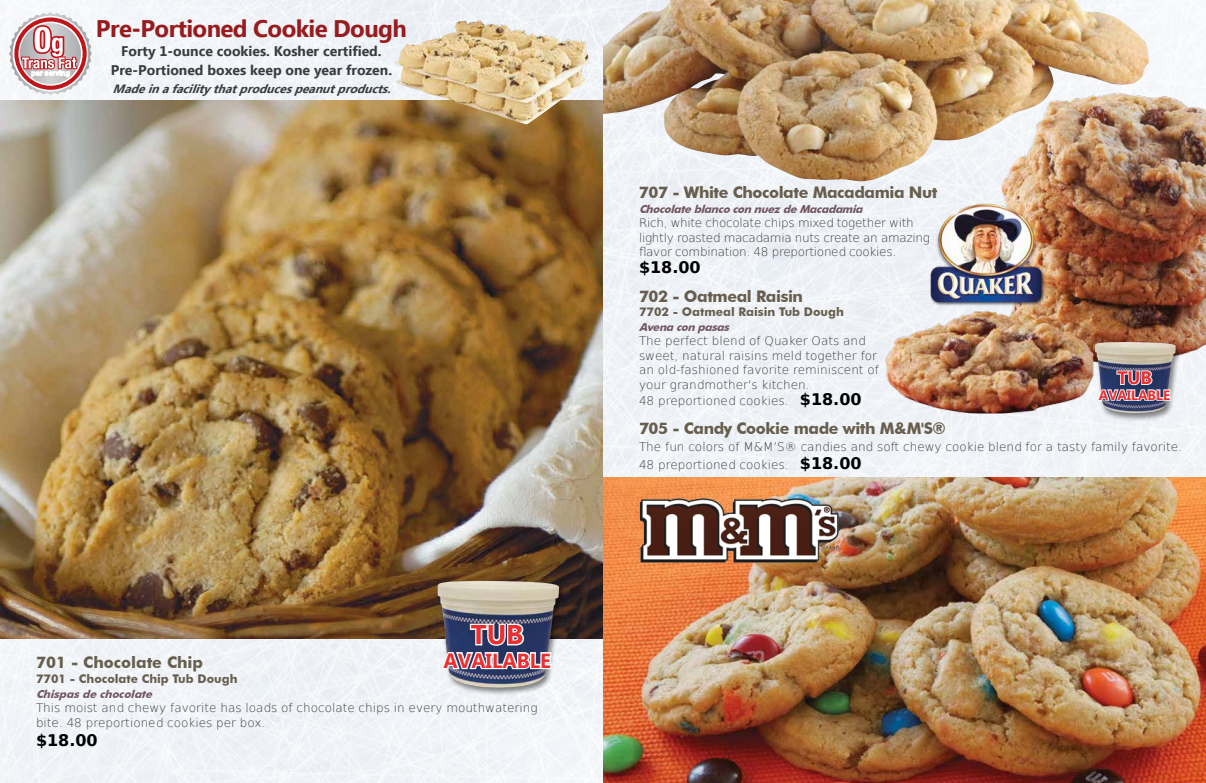
<style>
.page{position:relative;width:1206px;height:783px;background:#fff}
.page>*{position:absolute;margin:0;border:0;box-sizing:border-box;transform-origin:0 0}
.t1{font:700 27.1px "Ebrima";color:#ee2d2f}
.t2{font:700 24px "Ebrima";letter-spacing:-.025em;color:#981b1e}
.t3{font:700 20.3px "Ebrima";color:#ee2d2f}
.t4{font:700 18px "Ebrima";color:#ee2d2f}
.t5{font:700 16px "Futura BT";letter-spacing:-.025em;color:#675e4e}
.t6{font:700 16px "Futura BT";color:#675e4e}
.t7{font:700 16px "DejaVu Sans";color:#000}
.t8{font:700 14px/19px "Ebrima";color:#393b3c;text-align:center}
.t9{font:700 13.5px "Ebrima";color:#ee2d2f}
.t10{font:200 12px/14.4px "DejaVu Sans";color:#393b3c}
.t11{font:200 12px/14.4px "DejaVu Sans";letter-spacing:-.025em;color:#393b3c}
.t12{font:700 12px "Futura BT";color:#675e4e}
.t13{font:italic 700 12px "Ebrima";color:#393b3c}
.t14{font:italic 700 11px "Futura BT";color:#71555f}
.s1{font-weight:700;font-size:16px;color:#000}
</style>
<div class="page">
<img style="left:0;top:0;width:1206px;height:783px">
<img style="left:0;top:101px;width:603px;height:538px">
<svg style="left:9px;top:12px;width:83px;height:83px"></svg>
<img style="left:394px;top:12px;width:202px;height:112px">
<div style="left:435px;top:579px;width:132px;height:117px;background:#000;opacity:.48"></div>
<img style="left:437px;top:581px;width:122px;height:107px">
<svg style="left:440px;top:622px;width:113px;height:49px"></svg>
<img style="left:604px;top:0;width:66px;height:45px">
<img style="left:882px;top:87px;width:324px;height:333px">
<img style="left:603px;top:477px;width:603px;height:306px">
<img style="left:929px;top:201px;width:117px;height:109px">
<img style="left:636px;top:496px;width:206px;height:69px">
<div style="left:1093px;top:341px;width:90px;height:81px;background:#000;opacity:.48"></div>
<img style="left:1095px;top:342px;width:81px;height:71px">
<svg style="left:1096px;top:369px;width:76px;height:33px"></svg>
<h2 class="t2" style="left:96px;top:11px;width:313px">Pre-Portioned Cookie Dough</h2>
<p class="t8" style="left:111px;top:42px;width:283px">Forty 1-ounce cookies. Kosher certified.<br>Pre-Portioned boxes keep one year frozen.</p>
<p class="t13" style="left:113px;top:80px;width:286px">Madeinafacilitythatproducespeanutproducts.</p>
<h1 class="t1" style="left:471px;top:614px;width:54px">TUB</h1>
<h3 class="t3" style="left:444px;top:645px;width:109px">AVAILABLE</h3>
<h3 class="t6" style="left:36px;top:653px;width:169px">701 - Chocolate Chip</h3>
<p class="t12" style="left:36px;top:671px;width:203px">7701 - Chocolate Chip Tub Dough</p>
<p class="t14" style="left:36px;top:687px;width:121px">Chispasde chocolate</p>
<p class="t10" style="left:36px;top:700px;width:503px">This moist and chewy favorite has loads of chocolate chips in every mouthwatering bite. 48 preportioned cookies per box.</p>
<h3 class="t7" style="left:36px;top:727px;width:63px">$18.00</h3>
<h3 class="t5" style="left:639px;top:182px;width:300px">707 - White Chocolate Macadamia Nut</h3>
<p class="t14" style="left:639px;top:202px;width:229px">ChocolateblancoconnuezdeMacadamia</p>
<p class="t11" style="left:639px;top:215px;width:293px">Rich, white chocolate chips mixed together with lightly roasted macadamia nuts create an amazing flavor combination. 48 preportioned cookies.</p>
<h3 class="t7" style="left:639px;top:254px;width:63px">$18.00</h3>
<h3 class="t5" style="left:639px;top:286px;width:166px">702 - Oatmeal Raisin</h3>
<p class="t12" style="left:639px;top:304px;width:206px">7702 - Oatmeal Raisin Tub Dough</p>
<p class="t14" style="left:639px;top:320px;width:95px">Avenaconpasas</p>
<p class="t10" style="left:639px;top:333px;width:242px">The perfect blend of Quaker Oats and sweet, natural raisins meld together for an old-fashioned favorite reminiscent of your grandmother's kitchen.</p>
<p class="t10" style="left:639px;top:392px;width:224px">48 preportioned cookies. <span class="s1">$18.00</span></p>
<h3 class="t5" style="left:639px;top:418px;width:308px">705 - Candy Cookie made with M&amp;M'S®</h3>
<p class="t10" style="left:639px;top:437px;width:545px;line-height:18px">The fun colors of M&amp;M’S® candies and soft chewy cookie blend for a tasty family favorite.<br>48 preportioned cookies. <span class="s1">$18.00</span></p>
<h3 class="t4" style="left:1117px;top:364px;width:37px">TUB</h3>
<p class="t9" style="left:1099px;top:385px;width:73px">AVAILABLE</p>
</div>
